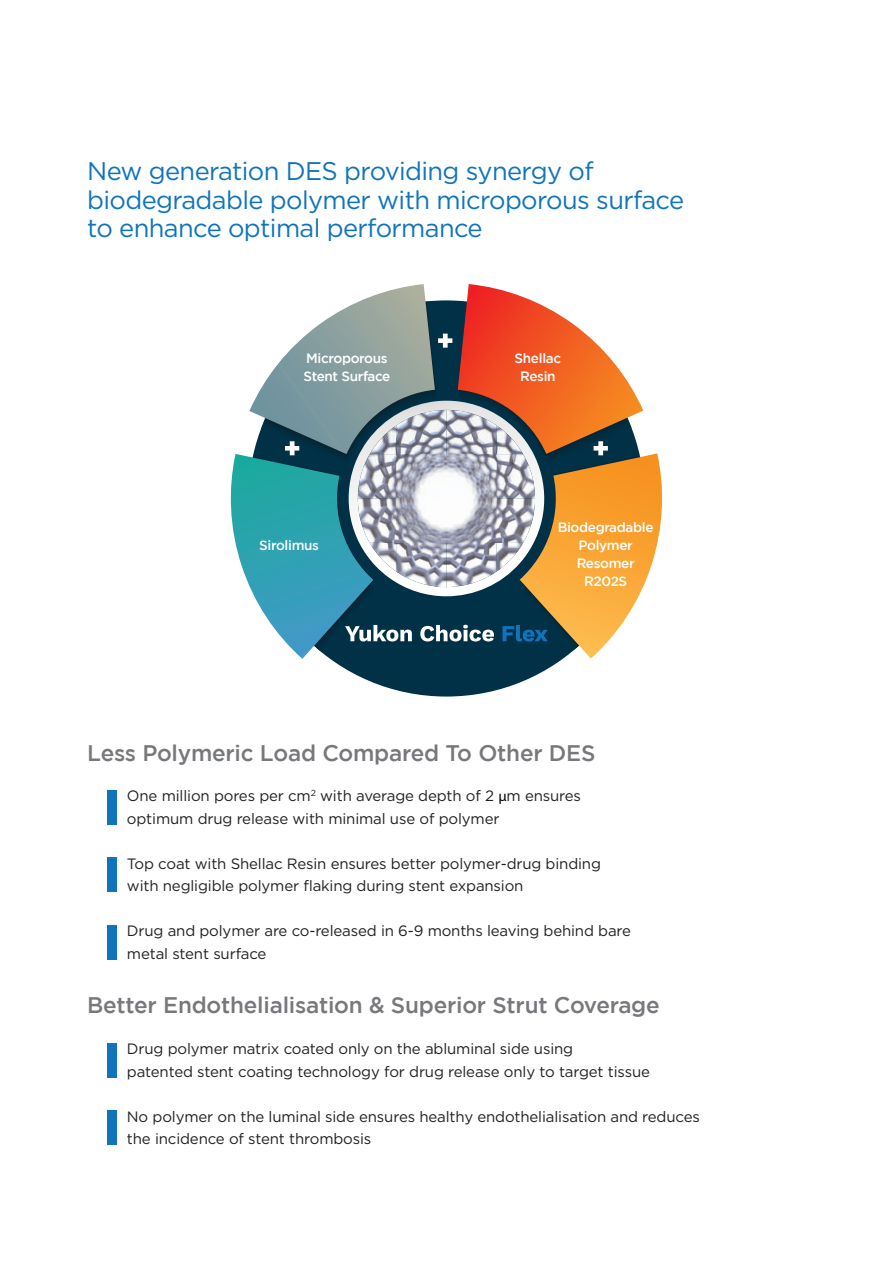
<style>
.page{position:relative;width:893px;height:1263px;background:#fff}
.page>*{position:absolute;margin:0;border:0;box-sizing:border-box;transform-origin:0 0}
.t1{font:25.5px/28.5px "Gotham";letter-spacing:-.025em;color:#1074bc}
.t2{font:500 22.5px "Gotham";letter-spacing:-.01em;color:#76787b}
.t3{font:15px/22.5px "Gotham";letter-spacing:-.01em;color:#231f20}
.t4{font:500 13.5px/18px "Gotham";letter-spacing:-.025em;color:#fff;text-align:center}
.s1{font-family:"Myriad Pro";color:#040504}
</style>
<div class="page">
<div style="left:107px;top:790px;width:9px;height:34px;background:#1074bc"></div>
<div style="left:107px;top:858px;width:9px;height:34px;background:#1074bc"></div>
<div style="left:107px;top:1043px;width:9px;height:34px;background:#1074bc"></div>
<div style="left:107px;top:1111px;width:9px;height:34px;background:#1074bc"></div>
<div style="left:107px;top:925px;width:9px;height:34px;background:#1074bc"></div>
<div style="left:248px;top:300px;width:396px;height:396px;background:#003146;border-radius:50%"></div>
<svg style="left:230px;top:284px;width:432px;height:375px"></svg>
<img style="left:370px;top:425px;width:26px;height:29px">
<img style="left:396px;top:410px;width:101px;height:44px">
<img style="left:497px;top:425px;width:26px;height:29px">
<img style="left:358px;top:454px;width:177px;height:89px">
<img style="left:370px;top:543px;width:26px;height:28px">
<img style="left:396px;top:543px;width:101px;height:44px">
<img style="left:497px;top:543px;width:26px;height:28px">
<h1 class="t1" style="left:87px;top:156px;width:598px">New generation DES providing synergy of biodegradable polymer with microporous surface to enhance optimal performance</h1>
<p class="t4" style="left:303px;top:349px;width:89px;text-align:left">Microporous<br>Stent Surface</p>
<p class="t4" style="left:515px;top:349px;width:48px">Shellac<br>Resin</p>
<p class="t4" style="left:259px;top:536px;width:61px">Sirolimus</p>
<p class="t4" style="left:558px;top:518px;width:97px">Biodegradable<br>Polymer<br>Resomer<br>R202S</p>
<h2 class="t2" style="left:87px;top:740px;width:510px">Less Polymeric Load Compared To Other DES</h2>
<p class="t3" style="left:127px;top:784px;width:456px">One million pores per cm<sup>2</sup> with average depth of 2 <span class="s1">µ</span>m ensures optimum drug release with minimal use of polymer</p>
<p class="t3" style="left:127px;top:852px;width:476px">Top coat with Shellac Resin ensures better polymer-drug binding with negligible polymer flaking during stent expansion</p>
<p class="t3" style="left:127px;top:919px;width:506px">Drug and polymer are co-released in 6-9 months leaving behind bare metal stent surface</p>
<h2 class="t2" style="left:87px;top:993px;width:574px">Better Endothelialisation &amp; Superior Strut Coverage</h2>
<p class="t3" style="left:127px;top:1037px;width:525px">Drug polymer matrix coated only on the abluminal side using<br>patented stent coating technology for drug release only to target tissue</p>
<p class="t3" style="left:127px;top:1105px;width:574px">No polymer on the luminal side ensures healthy endothelialisation and reduces the incidence of stent thrombosis</p>
</div>
